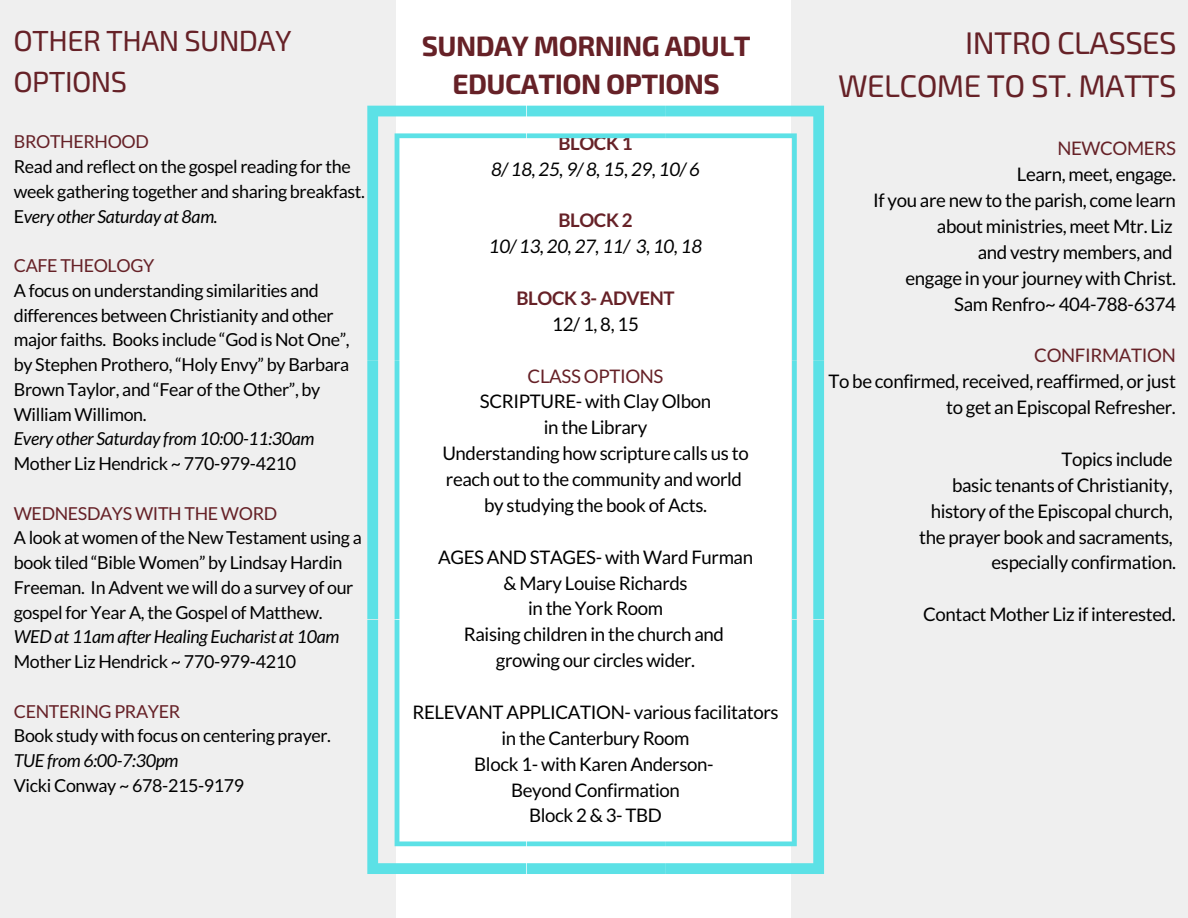
<style>
.page{position:relative;width:1188px;height:918px;background:#efefef}
.page>*{position:absolute;margin:0;border:0;box-sizing:border-box;transform-origin:0 0}
.t1{font:31.35px/42.8px "Exo 2";letter-spacing:-.02em;color:#662127;text-align:right}
.t2{font:28.95px/40.5px "Exo 2";letter-spacing:-.02em;color:#662127}
.t3{font:700 28.05px/38.2px "Exo 2";letter-spacing:-.02em;color:#662127;text-align:center}
.t4{font:18.75px/25.8px "Lato";letter-spacing:-.02em;color:#000;text-align:center}
.t5{font:italic 18.75px "Lato";letter-spacing:-.02em;color:#000}
.t6{font:18.75px "Lato";letter-spacing:-.02em;color:#662127}
.t7{font:700 18.75px "Lato";letter-spacing:-.02em;color:#662127}
.t8{font:17.85px/24.8px "Lato";letter-spacing:-.02em;color:#000}
.t9{font:italic 17.85px "Lato";letter-spacing:-.02em;color:#000}
.t10{font:17.85px "Lato";letter-spacing:-.02em;color:#662127}
.s1{font-style:italic}
</style>
<div class="page">
<div style="left:396px;top:0;width:394px;height:918px;background:#fff"></div>
<svg style="left:367px;top:106px;width:457px;height:768px"></svg>
<h2 class="t2" style="left:13px;top:19px;width:280px">OTHER THAN SUNDAY<br>OPTIONS</h2>
<p class="t10" style="left:14px;top:131px;width:137px">BROTHERHOOD</p>
<p class="t8" style="left:14px;top:154px;width:353px">Read and reflect on the gospel reading for the week gathering together and sharing breakfast.<br>E<span class="s1">very other Saturday at 8am.</span></p>
<p class="t10" style="left:14px;top:254px;width:142px">CAFE THEOLOGY</p>
<p class="t8" style="left:14px;top:278px;width:337px">A focus on understanding similarities and differences between Christianity and other major faiths. Books include “God is Not One”, by Stephen Prothero, “Holy Envy” by Barbara Brown Taylor, and “Fear of the Other”, by William Willimon.</p>
<p class="t9" style="left:14px;top:428px;width:302px">Every other Saturday from 10:00-11:30am</p>
<p class="t8" style="left:14px;top:451px;width:284px">Mother Liz Hendrick ~ 770-979-4210</p>
<p class="t10" style="left:14px;top:502px;width:265px">WEDNESDAYS WITH THE WORD</p>
<p class="t8" style="left:14px;top:525px;width:349px">A look at women of the New Testament using a book tiled “Bible Women” by Lindsay Hardin Freeman. In Advent we will do a survey of our gospel for Year A, the Gospel of Matthew.</p>
<p class="t9" style="left:14px;top:626px;width:327px">WED at 11am after Healing Eucharist at 10am</p>
<p class="t8" style="left:14px;top:649px;width:284px">Mother Liz Hendrick ~ 770-979-4210</p>
<p class="t10" style="left:14px;top:700px;width:168px">CENTERING PRAYER</p>
<p class="t8" style="left:14px;top:723px;width:319px">Book study with focus on centering prayer.</p>
<p class="t9" style="left:14px;top:749px;width:166px">TUE from 6:00-7:30pm</p>
<p class="t8" style="left:14px;top:773px;width:232px">Vicki Conway ~ 678-215-9179</p>
<h3 class="t3" style="left:422px;top:25px;width:330px">SUNDAY MORNING ADULT<br>EDUCATION OPTIONS</h3>
<p class="t7" style="left:558px;top:131px;width:76px">BLOCK 1</p>
<p class="t5" style="left:491px;top:157px;width:210px">8/ 18, 25, 9/ 8, 15, 29, 10/ 6</p>
<p class="t7" style="left:558px;top:209px;width:76px">BLOCK 2</p>
<p class="t5" style="left:489px;top:235px;width:215px">10/ 13, 20, 27, 11/ 3, 10, 18</p>
<p class="t7" style="left:516px;top:286px;width:160px">BLOCK 3- ADVENT</p>
<p class="t4" style="left:552px;top:311px;width:88px">12/ 1, 8, 15</p>
<p class="t6" style="left:528px;top:364px;width:137px">CLASS OPTIONS</p>
<p class="t4" style="left:442px;top:388px;width:308px">SCRIPTURE- with Clay Olbon<br>in the Library<br>Understanding how scripture calls us to reach out to the community and world by studying the book of Acts.</p>
<p class="t4" style="left:438px;top:544px;width:317px">AGES AND STAGES- with Ward Furman &amp; Mary Louise Richards<br>in the York Room<br>Raising children in the church and growing our circles wider.</p>
<p class="t4" style="left:412px;top:699px;width:368px">RELEVANT APPLICATION- various facilitators in the Canterbury Room<br>Block 1- with Karen Anderson-<br>Beyond Confirmation<br>Block 2 &amp; 3- TBD</p>
<h1 class="t1" style="left:838px;top:20px;width:340px">INTRO CLASSES<br>WELCOME TO ST. MATTS</h1>
<p class="t6" style="left:1057px;top:137px;width:120px">NEWCOMERS</p>
<p class="t4" style="left:873px;top:161px;width:304px;text-align:right">Learn, meet, engage.<br>If you are new to the parish, come learn about ministries, meet Mtr. Liz<br>and vestry members, and<br>engage in your journey with Christ.<br>Sam Renfro~ 404-788-6374</p>
<p class="t6" style="left:1034px;top:344px;width:143px">CONFIRMATION</p>
<p class="t4" style="left:828px;top:368px;width:349px;text-align:right">To be confirmed, received, reaffirmed, or just to get an Episcopal Refresher.</p>
<p class="t4" style="left:919px;top:446px;width:258px;text-align:right">Topics include<br>basic tenants of Christianity, history of the Episcopal church, the prayer book and sacraments, especially confirmation.</p>
<p class="t4" style="left:923px;top:601px;width:254px">Contact Mother Liz if interested.</p>
</div>
